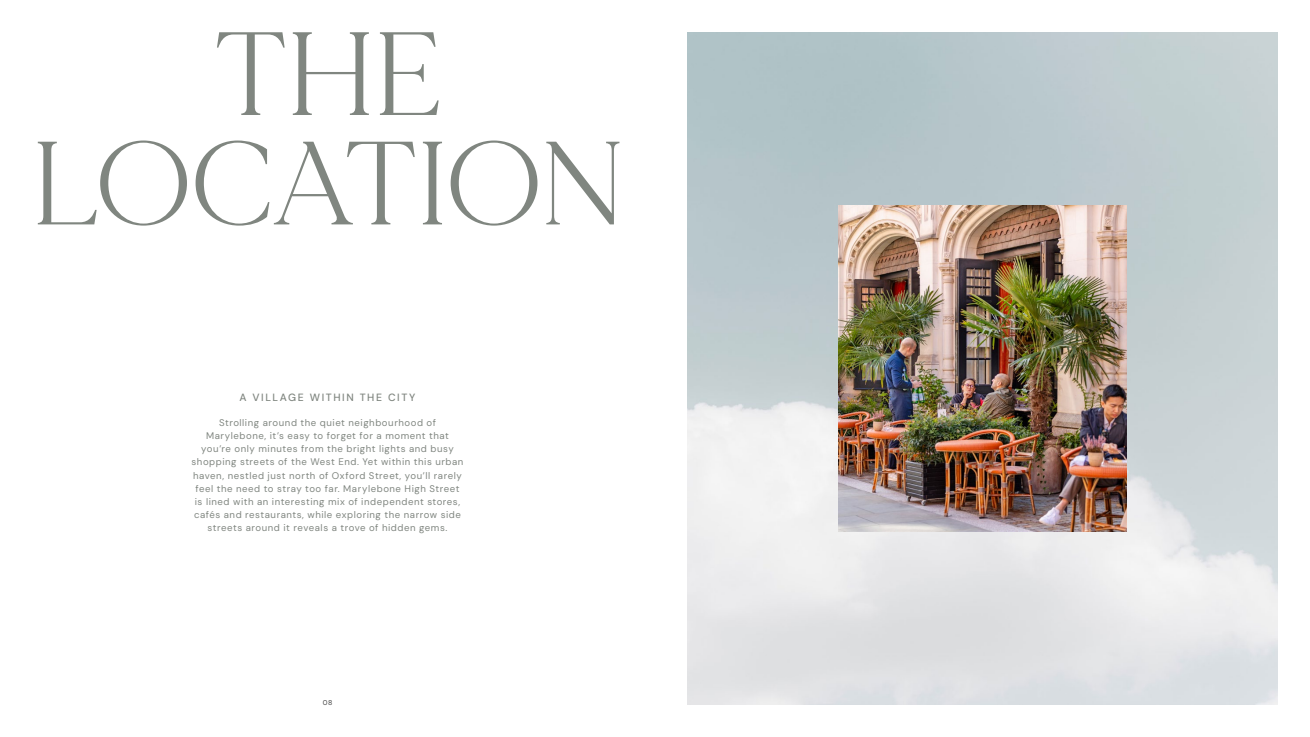
<style>
.page{position:relative;width:1310px;height:737px;background:#fff}
.page>*{position:absolute;margin:0;border:0;box-sizing:border-box;transform-origin:0 0}
.t1{font:118.12px/109.4px "MADE Mirage";letter-spacing:-.01em;color:#808680;text-align:center}
.t2{font:500 10.5px "DM Sans";letter-spacing:.15em;color:#808680}
.t3{font:9.62px/13.1px "DM Sans";letter-spacing:.055em;color:#808680;text-align:center}
.t4{font:7px "DM Sans";color:#414141}
</style>
<div class="page">
<img style="left:687px;top:32px;width:590px;height:672px">
<img style="left:838px;top:206px;width:288px;height:325px">
<h1 class="t1" style="left:32px;top:21px;width:594px">THE<br>LOCATION</h1>
<p class="t2" style="left:239px;top:390px;width:178px">A VILLAGE WITHIN THE CITY</p>
<p class="t3" style="left:192px;top:416px;width:273px">Strolling around the quiet neighbourhood of Marylebone, it’s easy to forget for a moment that you’re only minutes from the bright lights and busy shopping streets of the West End. Yet within this urban haven, nestled just north of Oxford Street, you’ll rarely feel the need to stray too far. Marylebone High Street is lined with an interesting mix of independent stores, cafés and restaurants, while exploring the narrow side streets around it reveals a trove of hidden gems.</p>
<p class="t4" style="left:323px;top:698px;width:11px">08</p>
</div>
